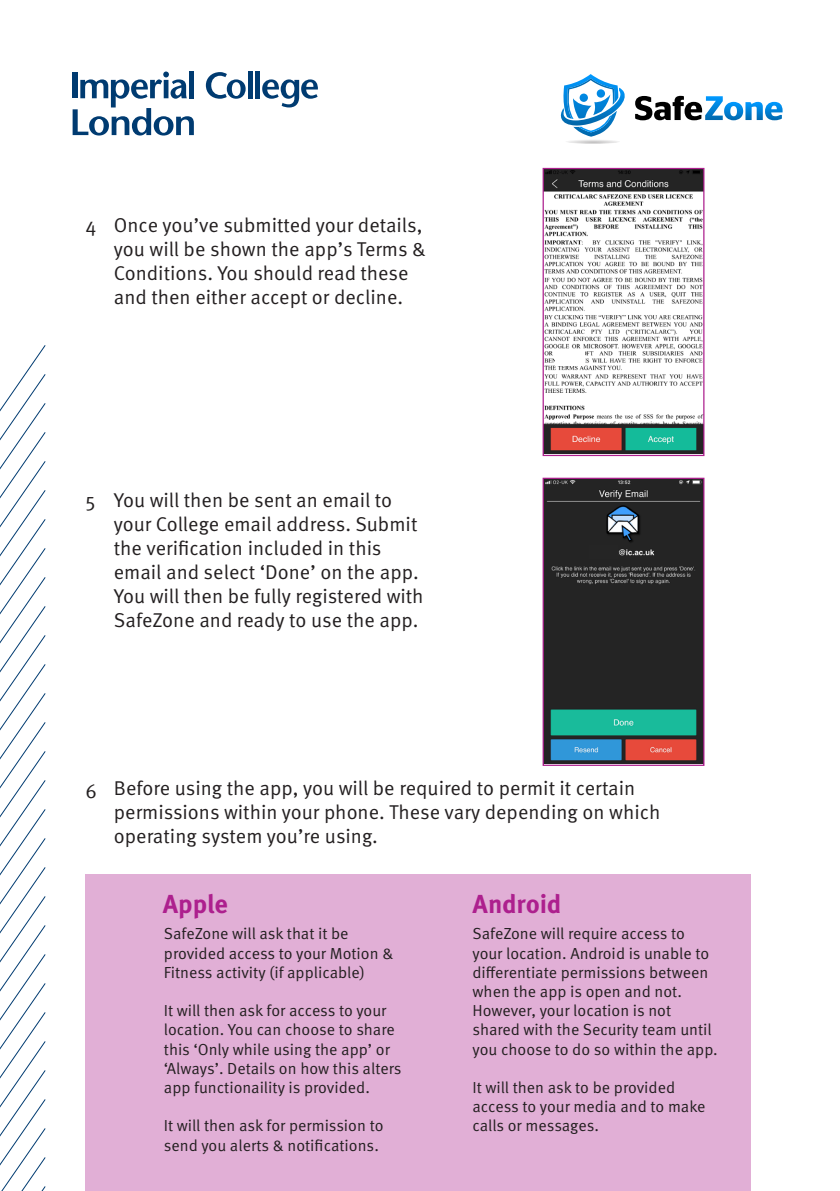
<style>
.page{position:relative;width:840px;height:1191px;background:#fff}
.page>*{position:absolute;margin:0;border:0;box-sizing:border-box;transform-origin:0 0}
.t1{font:700 26px "Meta OT";letter-spacing:-.01em;color:#ad208e}
.t2{font:20px/24px "Meta Pro Norm";color:#231f20}
.t3{font:16px/19.2px "Meta Pro Norm";color:#231f20}
</style>
<div class="page">
<svg style="left:635px;top:96px;width:147px;height:24px"></svg>
<svg style="left:560px;top:74px;width:65px;height:70px"></svg>
<div style="left:189px;top:71px;width:5px;height:27px;background:#003b71"></div>
<svg style="left:206px;top:72px;width:39px;height:27px"></svg>
<div style="left:247px;top:71px;width:5px;height:27px;background:#003b71"></div>
<div style="left:255px;top:71px;width:5px;height:27px;background:#003b71"></div>
<svg style="left:262px;top:79px;width:56px;height:28px"></svg>
<svg style="left:73px;top:72px;width:121px;height:63px"></svg>
<svg style="left:0;top:345px;width:46px;height:846px"></svg>
<img style="left:544px;top:170px;width:158px;height:284px">
<div style="left:542px;top:168px;width:162px;height:288px;border:1px solid #ad208e"></div>
<div style="left:554px;top:350px;width:30px;height:16px;background:#fff"></div>
<img style="left:544px;top:480px;width:158px;height:283px">
<div style="left:542px;top:478px;width:162px;height:288px;border:1px solid #ad208e"></div>
<div style="left:588px;top:545px;width:29px;height:14px;background:#252525"></div>
<div style="left:85px;top:874px;width:665px;height:317px;background:#e1afd6"></div>
<p class="t2" style="left:85px;top:211px;width:12px">4</p>
<p class="t2" style="left:114px;top:211px;width:313px">Once you’ve submitted your details, you will be shown the app’s Terms &amp; Conditions. You should read these and then either accept or decline.</p>
<p class="t2" style="left:85px;top:487px;width:12px">5</p>
<p class="t2" style="left:114px;top:487px;width:311px">You will then be sent an email to your College email address. Submit the verification included in this email and select ‘Done’ on the app.<br>You will then be fully registered with SafeZone and ready to use the app.</p>
<p class="t2" style="left:85px;top:778px;width:13px">6</p>
<p class="t2" style="left:114px;top:774px;width:548px">Before using the app, you will be required to permit it certain permissions within your phone. These vary depending on which operating system you’re using.</p>
<p class="t1" style="left:163px;top:887px;width:67px">Apple</p>
<p class="t1" style="left:472px;top:887px;width:90px">Android</p>
<p class="t3" style="left:164px;top:923px;width:231px">SafeZone will ask that it be provided access to your Motion &amp;<br>Fitness activity (if applicable)</p>
<p class="t3" style="left:164px;top:1000px;width:239px">It will then ask for access to your location. You can choose to share this ‘Only while using the app’ or ‘Always’. Details on how this alters app functionaility is provided.</p>
<p class="t3" style="left:164px;top:1115px;width:221px">It will then ask for permission to send you alerts &amp; notifications.</p>
<p class="t3" style="left:472px;top:923px;width:247px">SafeZone will require access to your location. Android is unable to differentiate permissions between when the app is open and not.<br>However, your location is not shared with the Security team until you choose to do so within the app.</p>
<p class="t3" style="left:472px;top:1076px;width:234px">It will then ask to be provided access to your media and to make calls or messages.</p>
</div>
